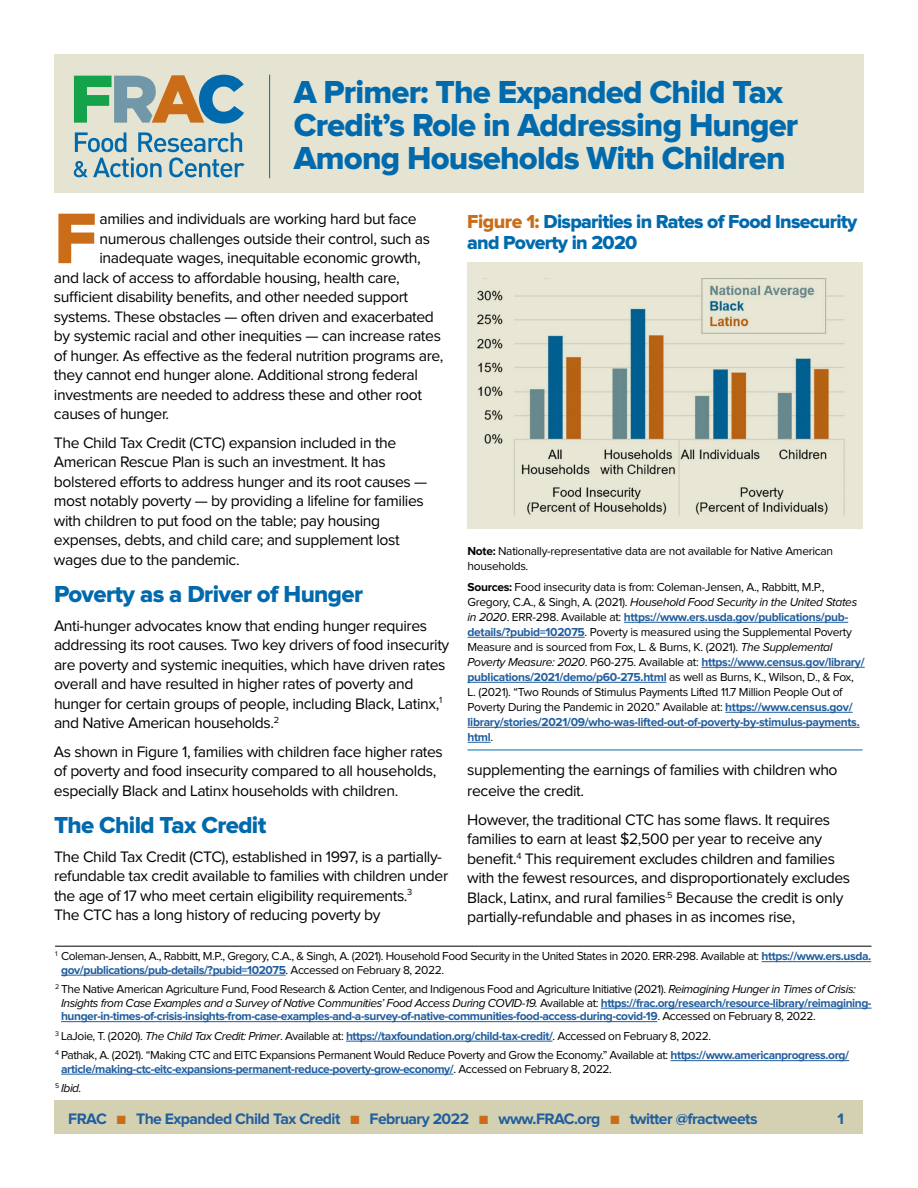
<style>
.page{position:relative;width:918px;height:1188px;background:#fff}
.page>*{position:absolute;margin:0;border:0;box-sizing:border-box;transform-origin:0 0}
.t1{font:74.25px "Proxima Nova Extrabld";color:#ca6c18}
.t2{font:33px/33px "Proxima Nova Extrabld";letter-spacing:-.025em;color:#006aad}
.t3{font:24px "Proxima Nova Extrabld";letter-spacing:-.025em;color:#006aad}
.t4{font:19.5px/21px "Proxima Nova Extrabld";letter-spacing:-.035em;color:#006aad}
.t5{font:15.75px/19.5px "Proxima Nova";letter-spacing:-.025em;color:#000}
.t6{font:700 15.75px "Proxima Nova";letter-spacing:-.035em;color:#215e9e}
.t7{font:12px/15px "Proxima Nova";letter-spacing:-.025em;color:#000}
.t8{font:700 12px/13.5px "Proxima Nova";letter-spacing:-.035em;color:#215e9e}
.s1{color:#ca6c18}
.s2{font-weight:700}
.s3{font-style:italic}
.s4{font-weight:700;color:#215e9e}
.s5{font-weight:400;color:#000}
.s6{font-weight:400;font-style:italic;color:#000}
</style>
<div class="page">
<div style="left:468px;top:262px;width:395px;height:267px;background:#e8e6d4"></div>
<div style="left:54px;top:54px;width:810px;height:139px;background:#e5e3d1"></div>
<svg style="left:74px;top:75px;width:170px;height:49px"></svg>
<svg style="left:74px;top:132px;width:171px;height:45px"></svg>
<hr style="left:269px;top:75px;width:1px;height:103px;background:#006aad">
<div style="left:55px;top:1101px;width:808px;height:33px;background:#d4d1b3"></div>
<img style="left:467px;top:279px;width:378px;height:250px">
<hr style="left:624px;top:622px;width:224px;height:1px;background:#215e9e">
<hr style="left:468px;top:637px;width:117px;height:1px;background:#215e9e">
<hr style="left:701px;top:667px;width:164px;height:1px;background:#215e9e">
<hr style="left:468px;top:682px;width:198px;height:1px;background:#215e9e">
<hr style="left:725px;top:712px;width:128px;height:1px;background:#215e9e">
<hr style="left:468px;top:727px;width:392px;height:1px;background:#215e9e">
<svg style="left:468px;top:742px;width:23px;height:1px"></svg>
<hr style="left:468px;top:750px;width:395px;height:1px;background:#006aad">
<hr style="left:55px;top:946px;width:816px;height:1px;background:#000">
<hr style="left:762px;top:961px;width:109px;height:1px;background:#215e9e">
<hr style="left:61px;top:975px;width:225px;height:1px;background:#215e9e">
<hr style="left:601px;top:1008px;width:270px;height:1px;background:#215e9e">
<hr style="left:61px;top:1021px;width:596px;height:1px;background:#215e9e">
<hr style="left:346px;top:1041px;width:207px;height:1px;background:#215e9e">
<hr style="left:670px;top:1060px;width:179px;height:1px;background:#215e9e">
<hr style="left:61px;top:1074px;width:392px;height:1px;background:#215e9e">
<h2 class="t2" style="left:294px;top:77px;width:506px">A Primer: The Expanded Child Tax<br>Credit’s Role in Addressing Hunger<br>Among Households With Children</h2>
<h1 class="t1" style="left:54px;top:205px;width:45px">F</h1>
<p class="t5" style="left:99px;top:210px;width:319px">amilies and individuals are working hard but face</p>
<p class="t5" style="left:99px;top:229px;width:332px">numerous challenges outside their control, such as</p>
<p class="t5" style="left:99px;top:249px;width:323px">inadequate wages, inequitable economic growth,</p>
<p class="t5" style="left:54px;top:268px;width:347px">and lack of access to affordable housing, health care,</p>
<p class="t5" style="left:54px;top:288px;width:356px">sufficient disability benefits, and other needed support</p>
<p class="t5" style="left:54px;top:307px;width:382px">systems. These obstacles — often driven and exacerbated</p>
<p class="t5" style="left:54px;top:327px;width:388px">by systemic racial and other inequities — can increase rates</p>
<p class="t5" style="left:54px;top:346px;width:391px">of hunger. As effective as the federal nutrition programs are,</p>
<p class="t5" style="left:54px;top:366px;width:366px">they cannot end hunger alone. Additional strong federal</p>
<p class="t5" style="left:54px;top:385px;width:370px">investments are needed to address these and other root</p>
<p class="t5" style="left:54px;top:405px;width:117px">causes of hunger.</p>
<p class="t5" style="left:54px;top:433px;width:375px">The Child Tax Credit (CTC) expansion included in the American Rescue Plan is such an investment. It has bolstered efforts to address hunger and its root causes — most notably poverty — by providing a lifeline for families with children to put food on the table; pay housing expenses, debts, and child care; and supplement lost wages due to the pandemic.</p>
<h3 class="t3" style="left:54px;top:583px;width:311px">Poverty as a Driver of Hunger</h3>
<p class="t5" style="left:54px;top:616px;width:397px">Anti-hunger advocates know that ending hunger requires addressing its root causes. Two key drivers of food insecurity are poverty and systemic inequities, which have driven rates overall and have resulted in higher rates of poverty and hunger for certain groups of people, including Black, Latinx,<sup>1 </sup>and Native American households.<sup>2</sup></p>
<p class="t5" style="left:54px;top:742px;width:390px">As shown in Figure 1, families with children face higher rates of poverty and food insecurity compared to all households, especially Black and Latinx households with children.</p>
<h3 class="t3" style="left:54px;top:814px;width:214px">The Child Tax Credit</h3>
<p class="t5" style="left:54px;top:847px;width:396px">The Child Tax Credit (CTC), established in 1997, is a partially&shy;refundable tax credit available to families with children under the age of 17 who meet certain eligibility requirements.<sup>3<br></sup>The CTC has a long history of reducing poverty by</p>
<p class="t4" style="left:467px;top:212px;width:392px"><span class="s1">Figure 1:</span> Disparities in Rates of Food Insecurity and Poverty in 2020</p>
<p class="t7" style="left:468px;top:544px;width:367px"><span class="s2">Note:</span> Nationally-representative data are not available for Native American households.</p>
<p class="t7" style="left:468px;top:580px;width:399px"><span class="s2">Sources:</span> Food insecurity data is from: Coleman-Jensen, A., Rabbitt, M.P., Gregory, C.A., &amp; Singh, A. (2021). <span class="s3">Household Food Security in the United States in 2020</span>. ERR-298. Available at: <span class="s4">https://www.ers.usda.gov/publications/pub&shy;details/?pubid=102075</span>. Poverty is measured using the Supplemental Poverty Measure and is sourced from Fox, L. &amp; Burns, K. (2021). <span class="s3">The Supplemental Poverty Measure: 2020</span>. P60-275. Available at: <span class="s4">https://www.census.gov/library/ publications/2021/demo/p60-275.html</span> as well as Burns, K., Wilson, D., &amp; Fox, L. (2021). “Two Rounds of Stimulus Payments Lifted 11.7 Million People Out of Poverty During the Pandemic in 2020.” Available at: <span class="s4">https://www.census.gov/ library/stories/2021/09/who-was-lifted-out-of-poverty-by-stimulus-payments. html</span>.</p>
<p class="t5" style="left:467px;top:760px;width:372px;line-height:21px">supplementing the earnings of families with children who receive the credit.</p>
<p class="t5" style="left:467px;top:811px;width:384px">However, the traditional CTC has some flaws. It requires families to earn at least $2,500 per year to receive any benefit.<sup>4</sup> This requirement excludes children and families with the fewest resources, and disproportionately excludes Black, Latinx, and rural families<sup>.5</sup> Because the credit is only partially-refundable and phases in as incomes rise,</p>
<p class="t7" style="left:61px;top:950px;width:812px;line-height:13.5px;text-indent:-6px"><sup>1</sup> Coleman-Jensen, A., Rabbitt, M.P., Gregory, C.A., &amp; Singh, A. (2021). Household Food Security in the United States in 2020. ERR-298. Available at: <span class="s4">https://www.ers.usda. gov/publications/pub-details/?pubid=102075</span>. Accessed on February 8, 2022.</p>
<p class="t8" style="left:61px;top:983px;width:812px;text-indent:-6px"><sup>2</sup> <span class="s5">The Native American Agriculture Fund, Food Research &amp; Action Center, and Indigenous Food and Agriculture Initiative (2021).</span> <span class="s6">Reimagining Hunger in Times of Crisis:<br>Insights from Case Examples and a Survey of Native Communities’ Food Access During COVID-19.</span> <span class="s5">Available at:</span> https://frac.org/research/resource-library/reimagining&shy;hunger-in-times-of-crisis-insights-from-case-examples-and-a-survey-of-native-communities-food-access-during-covid-19<span class="s5">. Accessed on February 8, 2022.</span></p>
<p class="t7" style="left:55px;top:1026px;width:796px;line-height:19.5px"><sup>3</sup> LaJoie, T. (2020). <span class="s3">The Child Tax Credit: Primer</span>. Available at: <span class="s4">https://taxfoundation.org/child-tax-credit/</span>. Accessed on February 8, 2022.<br><sup>4</sup> Pathak, A. (2021). “Making CTC and EITC Expansions Permanent Would Reduce Poverty and Grow the Economy.” Available at: <span class="s4">https://www.americanprogress.org/</span></p>
<p class="t8" style="left:55px;top:1059px;width:558px;line-height:19.5px;text-indent:6px">article/making-ctc-eitc-expansions-permanent-reduce-poverty-grow-economy/<span class="s5">. Accessed on February 8, 2022.<br></span><sup>5</sup> <span class="s6">Ibid.</span></p>
<p class="t6" style="left:68px;top:1111px;width:691px">FRAC <span class="s1">■</span> The Expanded Child Tax Credit <span class="s1">■</span> February 2022 <span class="s1">■</span> www.FRAC.org <span class="s1">■</span> twitter @fractweets</p>
<p class="t6" style="left:837px;top:1111px;width:8px">1</p>
</div>
